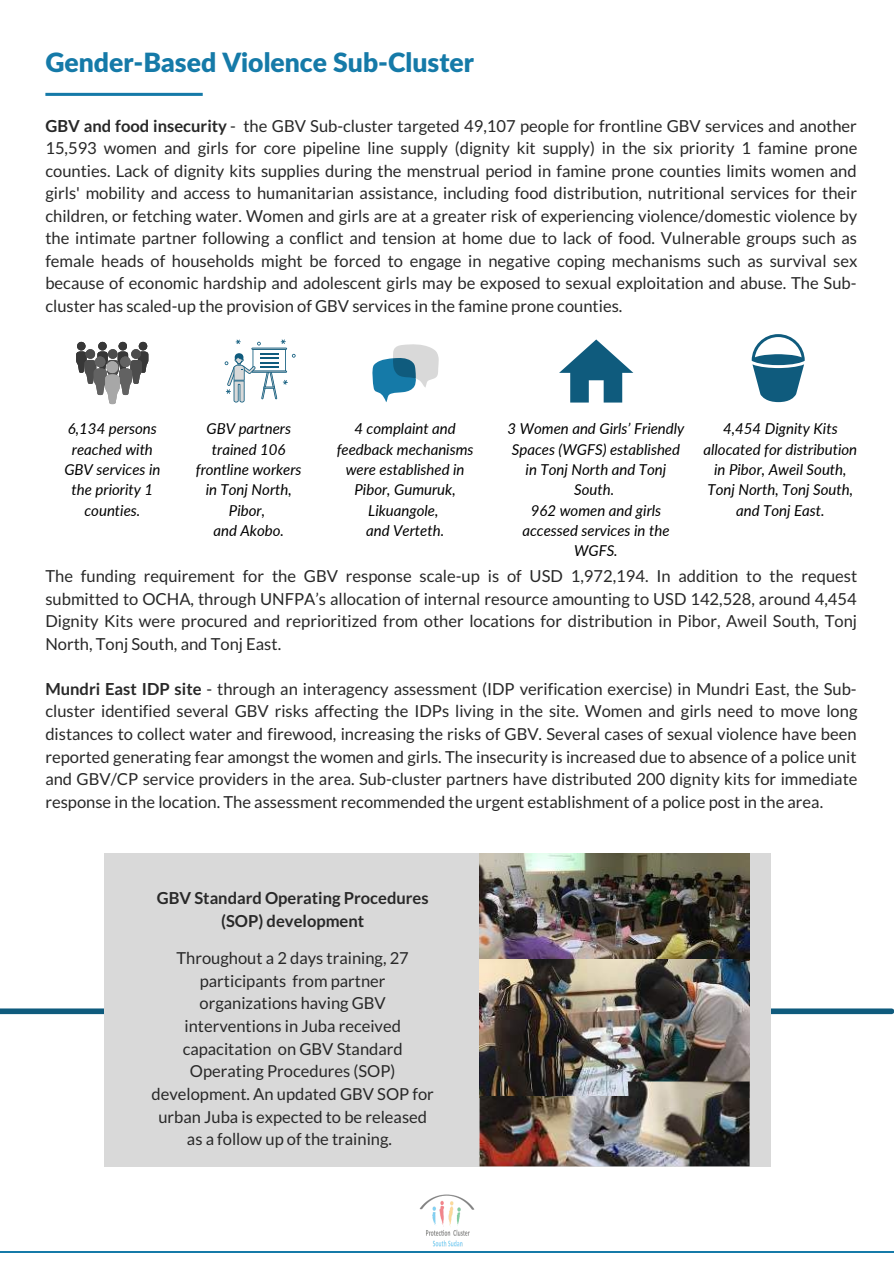
<style>
.page{position:relative;width:894px;height:1264px;background:#fff}
.page>*{position:absolute;margin:0;border:0;box-sizing:border-box;transform-origin:0 0}
.t1{font:900 26.55px "Lato Latin";color:#157aa8}
.t2{font:16.5px/22.5px "Lato";color:#282828;text-align:justify}
.t3{font:700 16.5px/22.5px "Lato";color:#282828;text-align:center}
.t4{font:italic 15px/20.2px "Lato";color:#000;text-align:center}
.s1{font-weight:700}
</style>
<div class="page">
<img style="left:419px;top:1194px;width:55px;height:53px">
<hr style="left:0;top:1251px;width:893px;height:1px;background:#157aa8">
<svg style="left:45px;top:93px;width:158px;height:3px"></svg>
<div style="left:0;top:1008px;width:891px;height:6px;background:#0f5b7d"></div>
<div style="left:104px;top:853px;width:665px;height:313px;background:#d9d9d9"></div>
<img style="left:479px;top:853px;width:270px;height:106px">
<img style="left:479px;top:959px;width:270px;height:122px">
<img style="left:479px;top:1081px;width:270px;height:85px">
<svg style="left:76px;top:342px;width:72px;height:62px"></svg>
<div style="left:106px;top:361px;width:12px;height:12px;background:#a7a7a7;border-radius:50%"></div>
<svg style="left:224px;top:339px;width:71px;height:63px"></svg>
<svg style="left:372px;top:344px;width:66px;height:58px"></svg>
<svg style="left:559px;top:339px;width:74px;height:63px"></svg>
<svg style="left:751px;top:334px;width:53px;height:68px"></svg>
<h1 class="t1" style="left:45px;top:51px;width:430px">Gender-Based Violence Sub-Cluster</h1>
<p class="t2" style="left:45px;top:114px;width:813px"><span class="s1">GBV and food insecurity</span> - the GBV Sub-cluster targeted 49,107 people for frontline GBV services and another 15,593 women and girls for core pipeline line supply (dignity kit supply) in the six priority 1 famine prone counties. Lack of dignity kits supplies during the menstrual period in famine prone counties limits women and girls' mobility and access to humanitarian assistance, including food distribution, nutritional services for their children, or fetching water. Women and girls are at a greater risk of experiencing violence/domestic violence by the intimate partner following a conflict and tension at home due to lack of food. Vulnerable groups such as female heads of households might be forced to engage in negative coping mechanisms such as survival sex because of economic hardship and adolescent girls may be exposed to sexual exploitation and abuse. The Sub&shy;cluster has scaled-up the provision of GBV services in the famine prone counties.</p>
<p class="t4" style="left:64px;top:418px;width:98px">6,134 persons reached with<br>GBV services in the priority 1 counties.</p>
<p class="t4" style="left:196px;top:418px;width:107px">GBV partners trained 106 frontline workers in Tonj North,<br>Pibor,<br>and Akobo.</p>
<p class="t4" style="left:336px;top:418px;width:138px">4 complaint and feedback mechanisms were established in<br>Pibor, Gumuruk,<br>Likuangole,<br>and Verteth.</p>
<p class="t4" style="left:507px;top:418px;width:178px">3 Women and Girls’ Friendly<br>Spaces (WGFS) established in Tonj North and Tonj<br>South.<br>962 women and girls accessed services in the<br>WGFS.</p>
<p class="t4" style="left:703px;top:418px;width:155px">4,454 Dignity Kits allocated for distribution in Pibor, Aweil South,<br>Tonj North, Tonj South, and Tonj East.</p>
<p class="t2" style="left:45px;top:564px;width:813px">The funding requirement for the GBV response scale-up is of USD 1,972,194. In addition to the request submitted to OCHA, through UNFPA’s allocation of internal resource amounting to USD 142,528, around 4,454<br>Dignity Kits were procured and reprioritized from other locations for distribution in Pibor, Aweil South, Tonj North, Tonj South, and Tonj East.</p>
<p class="t2" style="left:45px;top:677px;width:813px"><span class="s1">Mundri East IDP site</span> - through an interagency assessment (IDP verification exercise) in Mundri East, the Sub&shy;cluster identified several GBV risks affecting the IDPs living in the site. Women and girls need to move long distances to collect water and firewood, increasing the risks of GBV. Several cases of sexual violence have been reported generating fear amongst the women and girls. The insecurity is increased due to absence of a police unit and GBV/CP service providers in the area. Sub-cluster partners have distributed 200 dignity kits for immediate response in the location. The assessment recommended the urgent establishment of a police post in the area.</p>
<p class="t3" style="left:157px;top:886px;width:273px">GBV Standard Operating Procedures (SOP) development</p>
<p class="t2" style="left:151px;top:946px;width:284px;text-align:center">Throughout a 2 days training, 27 participants from partner organizations having GBV interventions in Juba received capacitation on GBV Standard<br>Operating Procedures (SOP) development. An updated GBV SOP for urban Juba is expected to be released as a follow up of the training.</p>
</div>
